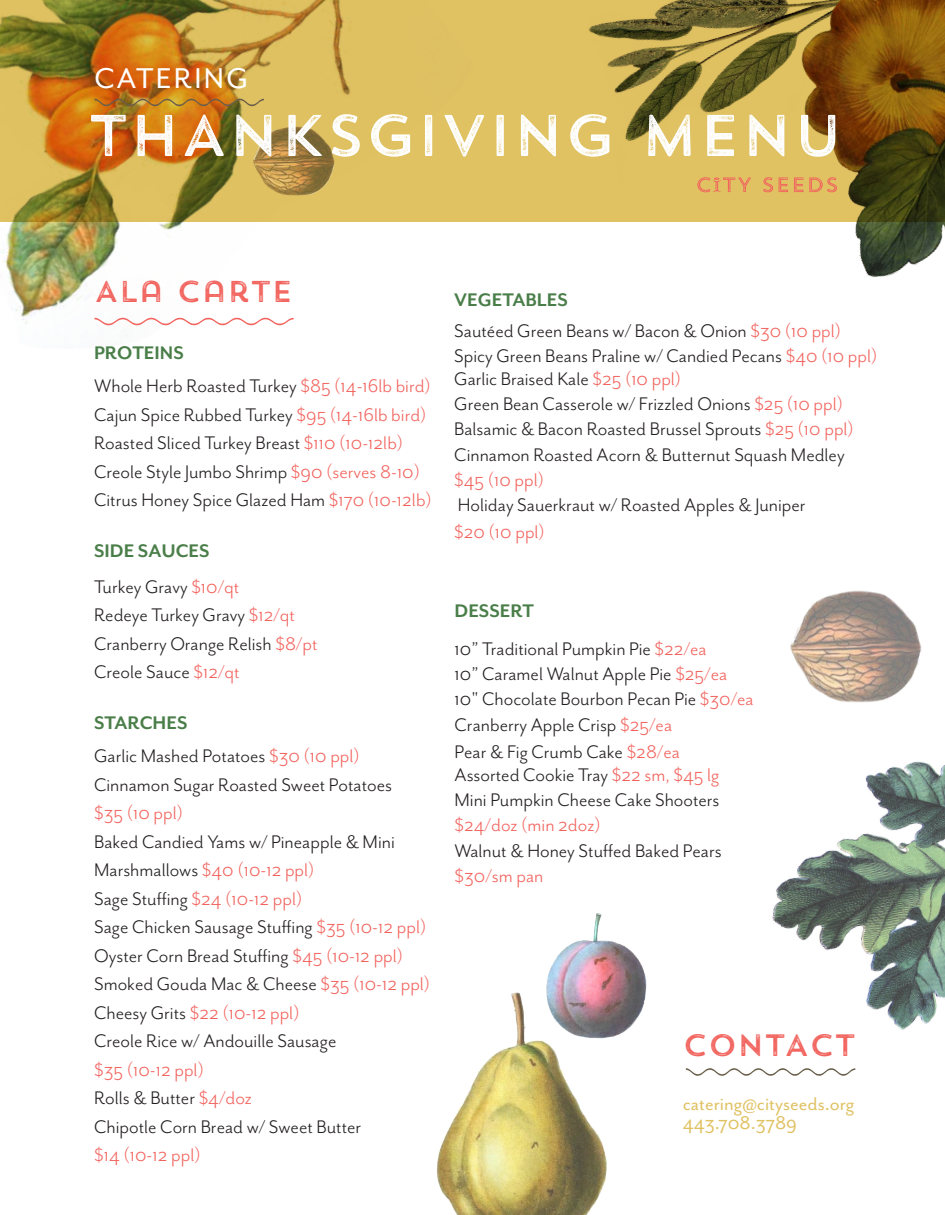
<style>
.page{position:relative;width:945px;height:1215px;background:#fff}
.page>*{position:absolute;margin:0;border:0;box-sizing:border-box;transform-origin:0 0}
.t1{font:58.5px "Trend Rough Sans One";color:#fff}
.t2{font:33px "Mr Eaves San OT";letter-spacing:.07em;color:#fff}
.t3{font:30.75px "Trend Rough Sans One";color:#f2635d}
.t4{font:30px "Trend Rough Sans One";color:#f2635d}
.SUB_HEADER{font:21px/28.5px "Mr Eaves San OT";color:#231f20}
.t5{font:21px/18.8px "Mr Eaves San OT";color:#e0c263}
.SUB_HEADER-2{font:21px "Mr Eaves San OT";color:#f2635d}
.s1{font-weight:700;color:#4a7e49}
.s2{color:#f2635d}
</style>
<div class="page">
<img style="left:547px;top:913px;width:100px;height:125px">
<img style="left:1px;top:222px;width:293px;height:102px">
<img style="left:855px;top:222px;width:90px;height:55px">
<img style="left:0;top:0;width:945px;height:222px">
<img style="left:772px;top:761px;width:173px;height:269px">
<img style="left:436px;top:993px;width:172px;height:222px">
<img style="left:790px;top:591px;width:132px;height:112px">
<img style="left:253px;top:126px;width:82px;height:70px">
<svg style="left:697px;top:177px;width:140px;height:15px;background:#e4a961"></svg>
<svg style="left:94px;top:98px;width:170px;height:9px;background:#b8812c"></svg>
<svg style="left:686px;top:1068px;width:169px;height:8px"></svg>
<svg style="left:94px;top:318px;width:200px;height:8px"></svg>
<h2 class="t2" style="left:94px;top:60px;width:155px">CATERING</h2>
<h1 class="t1" style="left:88px;top:98px;width:757px">THANKSGIVING MENU</h1>
<p class="t4" style="left:94px;top:272px;width:200px">ALA CARTE</p>
<p class="SUB_HEADER" style="left:94px;top:336px;width:338px;line-height:33.8px"><span class="s1">PROTEINS<br></span>Whole Herb Roasted Turkey <span class="s2">$85 (14-16lb bird)</span></p>
<p class="SUB_HEADER" style="left:94px;top:401px;width:339px">Cajun Spice Rubbed Turkey <span class="s2">$95 (14-16lb bird)<br></span>Roasted Sliced Turkey Breast <span class="s2">$110 (10-12lb)<br></span>Creole Style Jumbo Shrimp <span class="s2">$90 (serves 8-10)<br></span>Citrus Honey Spice Glazed Ham <span class="s2">$170 (10-12lb)</span></p>
<p class="SUB_HEADER" style="left:94px;top:533px;width:147px;line-height:36px"><span class="s1">SIDE SAUCES<br></span>Turkey Gravy <span class="s2">$10/qt</span></p>
<p class="SUB_HEADER" style="left:94px;top:601px;width:225px">Redeye Turkey Gravy <span class="s2">$12/qt<br></span>Cranberry Orange Relish <span class="s2">$8/pt<br></span>Creole Sauce <span class="s2">$12/qt</span></p>
<p class="SUB_HEADER" style="left:94px;top:706px;width:267px;line-height:33.8px"><span class="s1">STARCHES<br></span>Garlic Mashed Potatoes <span class="s2">$30 (10 ppl)</span></p>
<p class="SUB_HEADER" style="left:94px;top:771px;width:338px">Cinnamon Sugar Roasted Sweet Potatoes<br><span class="s2">$35 (10 ppl)<br></span>Baked Candied Yams w/ Pineapple &amp; Mini<br>Marshmallows <span class="s2">$40 (10-12 ppl)<br></span>Sage Stuffing <span class="s2">$24 (10-12 ppl)<br></span>Sage Chicken Sausage Stuffing <span class="s2">$35 (10-12 ppl)<br></span>Oyster Corn Bread Stuffing <span class="s2">$45 (10-12 ppl)<br></span>Smoked Gouda Mac &amp; Cheese <span class="s2">$35 (10-12 ppl)<br></span>Cheesy Grits <span class="s2">$22 (10-12 ppl)<br></span>Creole Rice w/ Andouille Sausage<br><span class="s2">$35 (10-12 ppl)<br></span>Rolls &amp; Butter <span class="s2">$4/doz<br></span>Chipotle Corn Bread w/ Sweet Butter<br><span class="s2">$14 (10-12 ppl)</span></p>
<p class="SUB_HEADER" style="left:454px;top:285px;width:389px;line-height:30.5px"><span class="s1">VEGETABLES<br></span>Sautéed Green Beans w/ Bacon &amp; Onion <span class="s2">$30 (10 ppl)</span></p>
<p class="SUB_HEADER" style="left:454px;top:345px;width:425px;line-height:23px">Spicy Green Beans Praline w/ Candied Pecans <span class="s2">$40 (10 ppl)<br></span>Garlic Braised Kale <span class="s2">$25 (10 ppl)</span></p>
<p class="SUB_HEADER" style="left:454px;top:392px;width:401px;line-height:25.2px">Green Bean Casserole w/ Frizzled Onions <span class="s2">$25 (10 ppl)<br></span>Balsamic &amp; Bacon Roasted Brussel Sprouts <span class="s2">$25 (10 ppl)<br></span>Cinnamon Roasted Acorn &amp; Butternut Squash Medley <span class="s2">$45 (10 ppl)<br></span>Holiday Sauerkraut w/ Roasted Apples &amp; Juniper</p>
<p class="SUB_HEADER-2" style="left:454px;top:521px;width:92px">$20 (10 ppl)</p>
<p class="SUB_HEADER" style="left:455px;top:592px;width:254px;line-height:37.7px"><span class="s1">DESSERT<br></span>10” Traditional Pumpkin Pie <span class="s2">$22/ea</span></p>
<p class="SUB_HEADER" style="left:455px;top:662px;width:301px;line-height:25.2px">10” Caramel Walnut Apple Pie <span class="s2">$25/ea<br></span>10" Chocolate Bourbon Pecan Pie <span class="s2">$30/ea<br></span>Cranberry Apple Crisp <span class="s2">$25/ea</span></p>
<p class="SUB_HEADER" style="left:455px;top:741px;width:266px;line-height:23px">Pear &amp; Fig Crumb Cake <span class="s2">$28/ea<br></span>Assorted Cookie Tray <span class="s2">$22 sm, $45 lg</span></p>
<p class="SUB_HEADER" style="left:455px;top:788px;width:269px;line-height:25.2px">Mini Pumpkin Cheese Cake Shooters <span class="s2">$24/doz (min 2doz)<br></span>Walnut &amp; Honey Stuffed Baked Pears <span class="s2">$30/sm pan</span></p>
<h3 class="t3" style="left:683px;top:1025px;width:175px">CONTACT</h3>
<p class="t5" style="left:683px;top:1095px;width:173px">catering@cityseeds.org<br>443.708.3789</p>
</div>
